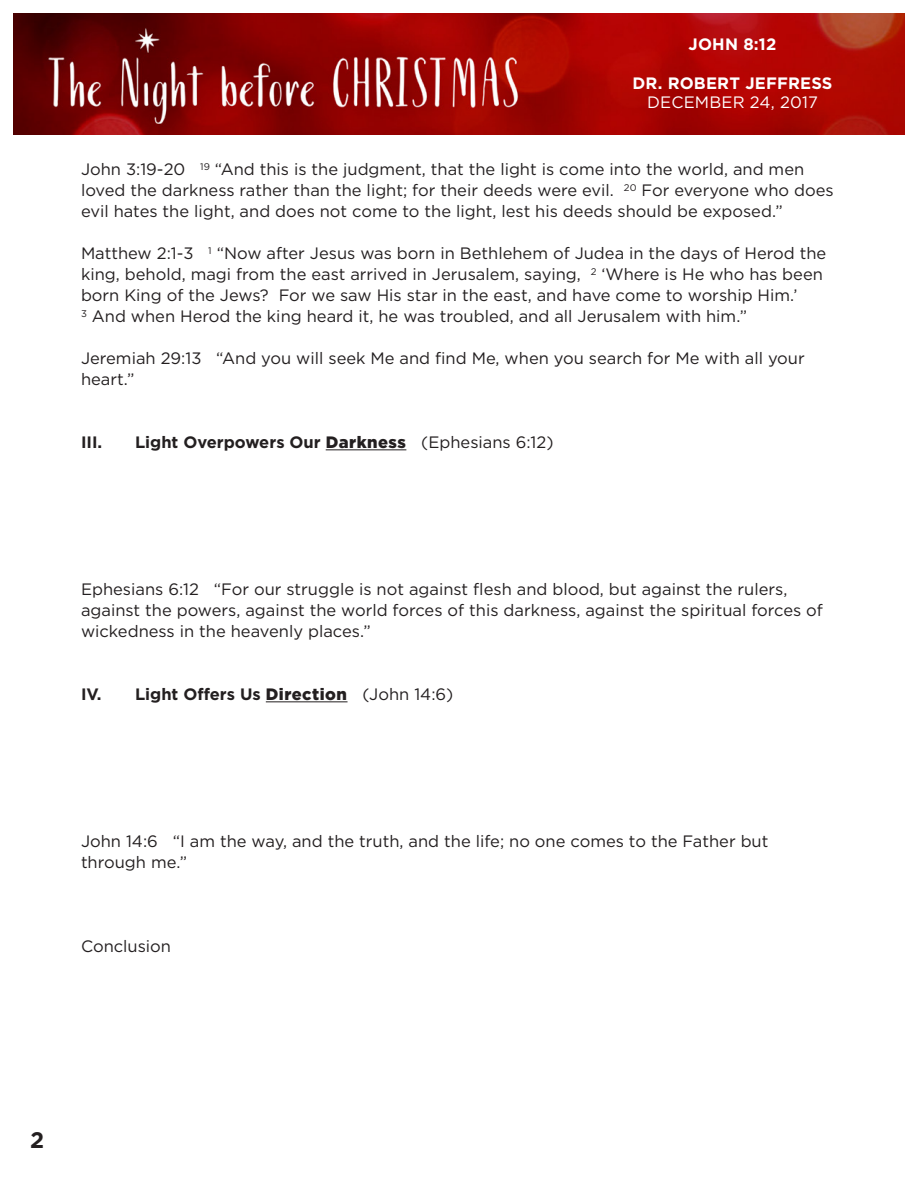
<style>
.page{position:relative;width:918px;height:1188px;background:#fff}
.page>*{position:absolute;margin:0;border:0;box-sizing:border-box;transform-origin:0 0}
.t1{font:700 22.5px "Gotham";color:#231f20}
.t2{font:16.5px/21px "Gotham";color:#231f20}
.t3{font:700 16.5px "Gotham";color:#231f20}
.t4{font:700 16.5px "Gotham";letter-spacing:.01em;color:#fff}
.t5{font:16.5px "Gotham";letter-spacing:.01em;color:#fff}
.s1{font-weight:900}
.s2{font-weight:400}
</style>
<div class="page">
<img style="left:14px;top:14px;width:890px;height:121px">
<hr style="left:326px;top:449px;width:80px;height:1px;background:#231f20">
<hr style="left:266px;top:701px;width:82px;height:1px;background:#231f20">
<p class="t4" style="left:689px;top:33px;width:89px">JOHN 8:12</p>
<p class="t4" style="left:633px;top:72px;width:201px">DR. ROBERT JEFFRESS</p>
<p class="t5" style="left:647px;top:92px;width:172px">DECEMBER 24, 2017</p>
<p class="t2" style="left:81px;top:159px;width:754px">John 3:19-20 <sup>19</sup> “And this is the judgment, that the light is come into the world, and men loved the darkness rather than the light; for their deeds were evil. <sup>20</sup> For everyone who does evil hates the light, and does not come to the light, lest his deeds should be exposed.”</p>
<p class="t2" style="left:81px;top:243px;width:747px">Matthew 2:1-3 <sup>1</sup> “Now after Jesus was born in Bethlehem of Judea in the days of Herod the king, behold, magi from the east arrived in Jerusalem, saying, <sup>2</sup> ‘Where is He who has been born King of the Jews? For we saw His star in the east, and have come to worship Him.’</p>
<p class="t2" style="left:81px;top:306px;width:668px"><sup>3</sup> And when Herod the king heard it, he was troubled, and all Jerusalem with him.”</p>
<p class="t2" style="left:81px;top:348px;width:725px">Jeremiah 29:13 “And you will seek Me and find Me, when you search for Me with all your heart.”</p>
<p class="t3" style="left:81px;top:431px;width:23px">III.</p>
<p class="t3" style="left:135px;top:431px;width:420px">Light Overpowers Our <span class="s1">Darkness</span> <span class="s2">(Ephesians 6:12)</span></p>
<p class="t2" style="left:81px;top:579px;width:744px">Ephesians 6:12 “For our struggle is not against flesh and blood, but against the rulers, against the powers, against the world forces of this darkness, against the spiritual forces of wickedness in the heavenly places.”</p>
<p class="t3" style="left:81px;top:683px;width:374px">IV. Light Offers Us <span class="s1">Direction</span> <span class="s2">(John 14:6)</span></p>
<p class="t2" style="left:81px;top:831px;width:689px">John 14:6 “I am the way, and the truth, and the life; no one comes to the Father but through me.”</p>
<p class="t2" style="left:81px;top:936px;width:92px">Conclusion</p>
<p class="t1" style="left:30px;top:1125px;width:16px">2</p>
</div>
